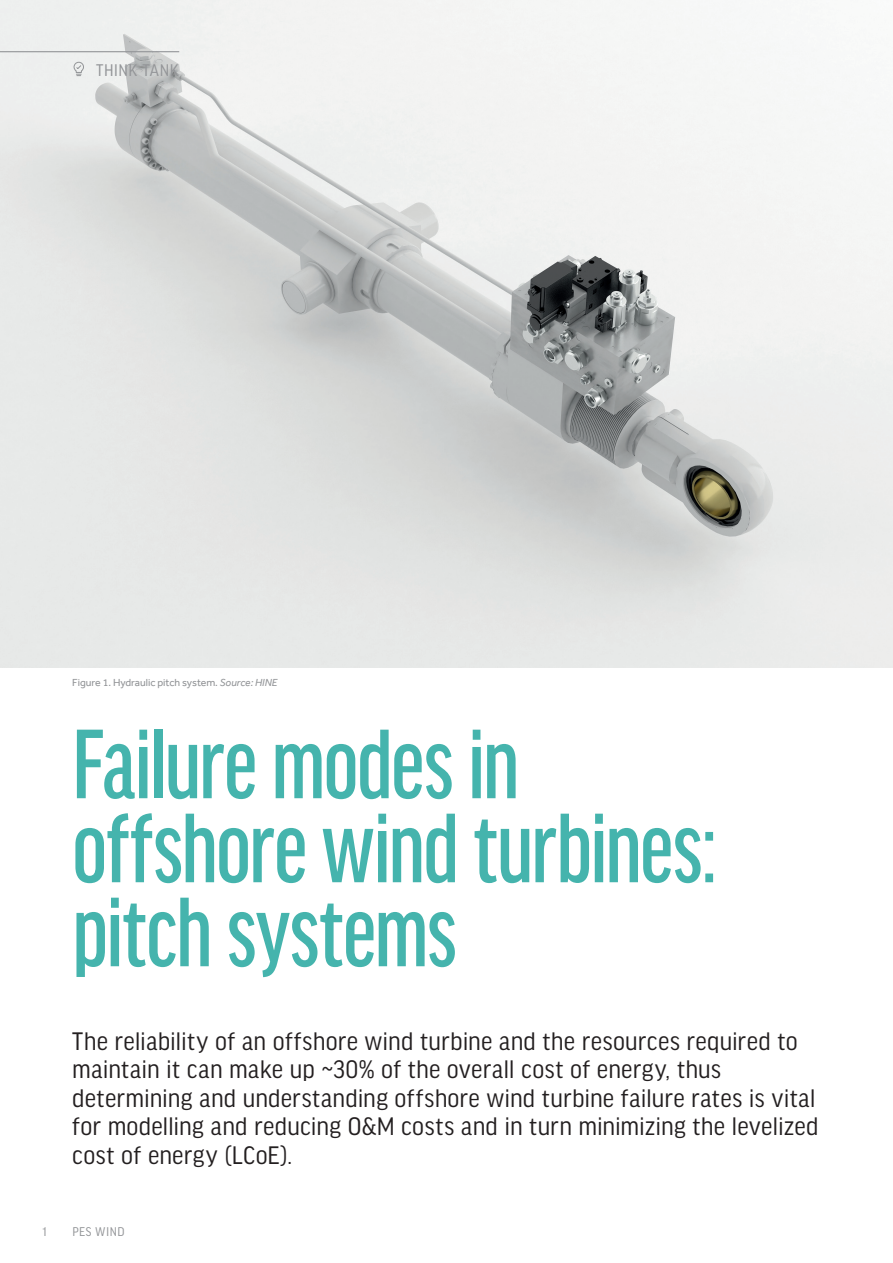
<style>
.page{position:relative;width:893px;height:1263px;background:#fff}
.page>*{position:absolute;margin:0;border:0;box-sizing:border-box;transform-origin:0 0}
.Heading_40pt_2015{font:500 extra-condensed 105px/84px "Good Headline Pro";letter-spacing:-.015em;color:#45b4ad}
.Body_Copy_2015{font:27px/28.5px "Good Headline Pro Narr";letter-spacing:.005em;color:#231f20}
.Page_head_2015{font:18px "Good Headline Pro Narr";letter-spacing:.02em;color:#939598}
.t1{font:13.5px "Good Headline Pro Narr";letter-spacing:.035em;color:#939598}
.CAPTIONS{font:10.5px "Effra";color:#939598}
.s1{font-style:italic}
</style>
<div class="page">
<img style="left:0;top:0;width:893px;height:667px">
<hr style="left:0;top:51px;width:179px;height:1px;background:#939598">
<svg style="left:73px;top:61px;width:11px;height:15px"></svg>
<p class="Page_head_2015" style="left:96px;top:61px;width:84px">THINK TANK</p>
<p class="CAPTIONS" style="left:72px;top:677px;width:207px">Figure 1. Hydraulic pitch system. <span class="s1">Source: HINE</span></p>
<p class="Heading_40pt_2015" style="left:72px;top:723px;width:647px">Failure modes in offshore wind turbines: pitch systems</p>
<p class="Body_Copy_2015" style="left:72px;top:1027px;width:748px">The reliability of an offshore wind turbine and the resources required to maintain it can make up ~30% of the overall cost of energy, thus determining and understanding offshore wind turbine failure rates is vital for modelling and reducing O&amp;M costs and in turn minimizing the levelized cost of energy (LCoE).</p>
<p class="t1" style="left:43px;top:1225px;width:6px">1</p>
<p class="t1" style="left:72px;top:1225px;width:54px">PES WIND</p>
</div>
